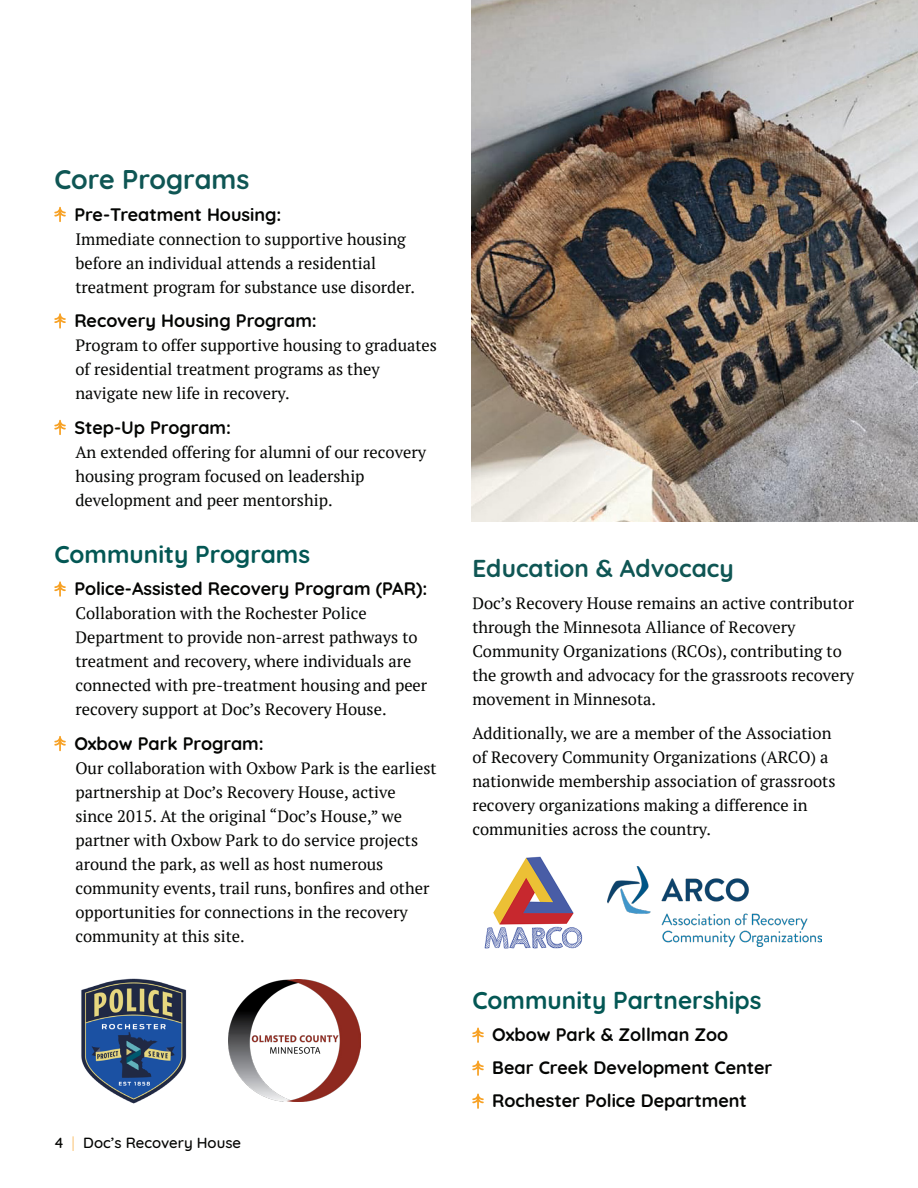
<style>
.page{position:relative;width:918px;height:1188px;background:#fff}
.page>*{position:absolute;margin:0;border:0;box-sizing:border-box;transform-origin:0 0}
.t1{font:700 27px "Quicksand";color:#0f5654}
.t2{font:700 24.3px "Quicksand";color:#035754}
.t3{font:700 24.3px "Quicksand";color:#0f5654}
.t4{font:700 18px "Quicksand";color:#040503}
.t5{font:16.5px/24px "PT Serif";color:#040503}
.t6{font:500 15px "Quicksand";color:#040503}
.s1{font-weight:300;color:#f7a124}
</style>
<div class="page">
<svg style="left:54px;top:207px;width:12px;height:15px"></svg>
<svg style="left:54px;top:313px;width:12px;height:16px"></svg>
<svg style="left:54px;top:420px;width:12px;height:15px"></svg>
<svg style="left:54px;top:581px;width:12px;height:16px"></svg>
<svg style="left:54px;top:736px;width:12px;height:15px"></svg>
<img style="left:472px;top:0;width:446px;height:521px">
<img style="left:81px;top:978px;width:106px;height:126px">
<img style="left:229px;top:979px;width:132px;height:122px">
<svg style="left:472px;top:1028px;width:12px;height:15px"></svg>
<svg style="left:472px;top:1061px;width:12px;height:15px"></svg>
<svg style="left:472px;top:1094px;width:12px;height:15px"></svg>
<img style="left:607px;top:867px;width:214px;height:80px">
<img style="left:484px;top:856px;width:99px;height:93px">
<p class="t1" style="left:54px;top:157px;width:197px">Core Programs</p>
<p class="t4" style="left:74px;top:199px;width:209px">Pre-Treatment Housing:</p>
<p class="t5" style="left:75px;top:227px;width:341px">Immediate connection to supportive housing before an individual attends a residential treatment program for substance use disorder.</p>
<p class="t4" style="left:74px;top:306px;width:244px">Recovery Housing Program:</p>
<p class="t5" style="left:75px;top:333px;width:363px">Program to offer supportive housing to graduates of residential treatment programs as they navigate new life in recovery.</p>
<p class="t4" style="left:74px;top:412px;width:158px">Step-Up Program:</p>
<p class="t5" style="left:75px;top:440px;width:352px">An extended offering for alumni of our recovery housing program focused on leadership development and peer mentorship.</p>
<p class="t2" style="left:54px;top:535px;width:257px">Community Programs</p>
<p class="t4" style="left:74px;top:574px;width:355px">Police-Assisted Recovery Program (PAR):</p>
<p class="t5" style="left:75px;top:601px;width:353px">Collaboration with the Rochester Police Department to provide non-arrest pathways to treatment and recovery, where individuals are connected with pre-treatment housing and peer recovery support at Doc’s Recovery House.</p>
<p class="t4" style="left:74px;top:728px;width:191px">Oxbow Park Program:</p>
<p class="t5" style="left:75px;top:756px;width:363px">Our collaboration with Oxbow Park is the earliest partnership at Doc’s Recovery House, active since 2015. At the original “Doc’s House,” we partner with Oxbow Park to do service projects around the park, as well as host numerous community events, trail runs, bonfires and other opportunities for connections in the recovery community at this site.</p>
<p class="t6" style="left:54px;top:1130px;width:189px">4 <span class="s1">|</span> Doc’s Recovery House</p>
<p class="t3" style="left:472px;top:548px;width:263px">Education &amp; Advocacy</p>
<p class="t5" style="left:472px;top:590px;width:383px">Doc’s Recovery House remains an active contributor through the Minnesota Alliance of Recovery Community Organizations (RCOs), contributing to the growth and advocacy for the grassroots recovery movement in Minnesota.</p>
<p class="t5" style="left:472px;top:721px;width:365px">Additionally, we are a member of the Association of Recovery Community Organizations (ARCO) a nationwide membership association of grassroots recovery organizations making a difference in communities across the country.</p>
<p class="t2" style="left:472px;top:981px;width:291px">Community Partnerships</p>
<p class="t4" style="left:492px;top:1020px;width:237px">Oxbow Park &amp; Zollman Zoo</p>
<p class="t4" style="left:492px;top:1053px;width:282px">Bear Creek Development Center</p>
<p class="t4" style="left:492px;top:1086px;width:256px">Rochester Police Department</p>
</div>
